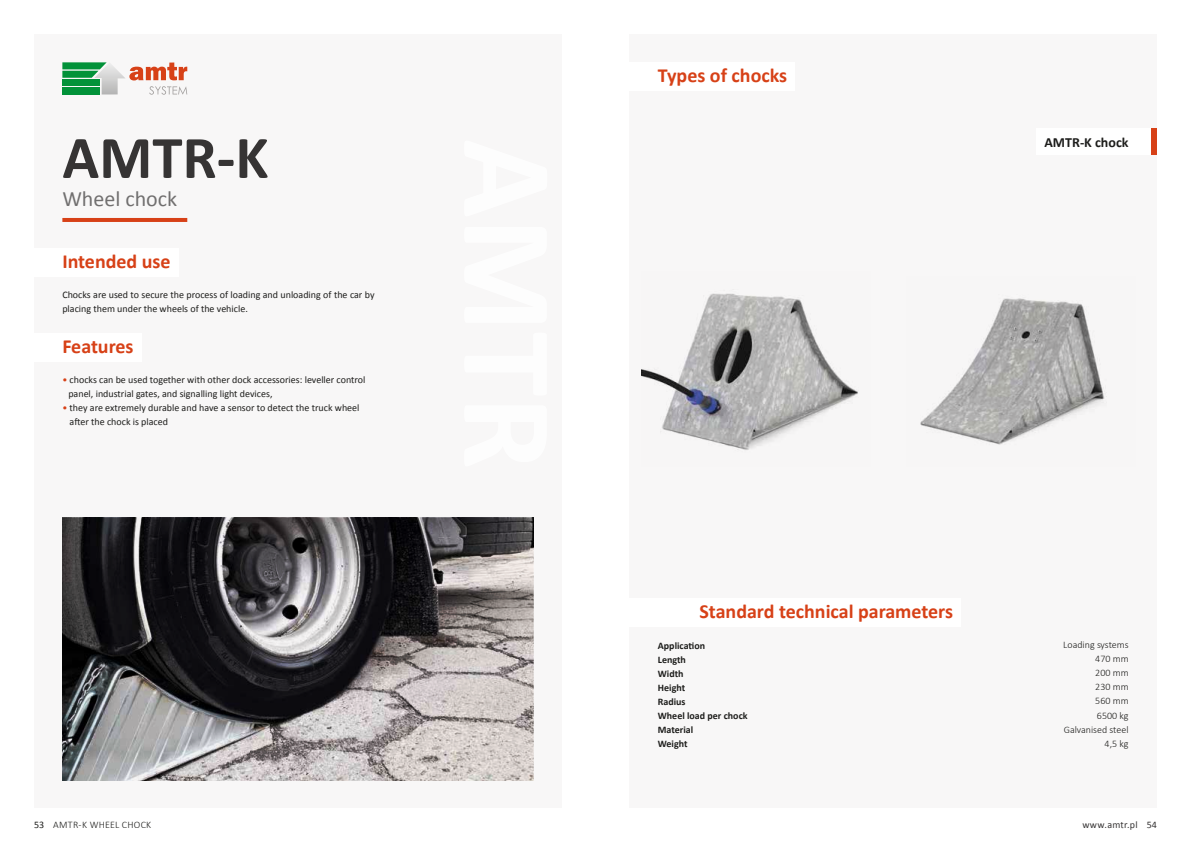
<style>
.page{position:relative;width:1191px;height:842px;background:#fff}
.page>*{position:absolute;margin:0;border:0;box-sizing:border-box;transform-origin:0 0}
.t1{font:700 60.8px "Calibri";color:#363434}
.t2{font:22px "Calibri";color:rgb(54 52 52/.7)}
.t3{font:700 20px "Calibri";color:#d74117}
.t4{font:700 14px "Calibri";color:#1d1d1b}
.t5{font:10px/14px "Calibri";color:#1d1d1b}
.t6{font:700 10px/14px "Calibri";color:#1d1d1b}
.t7{font:300 10px/14.2px "Calibri";color:#1d1d1b;text-align:right}
.t8{font:300 10px "Calibri";letter-spacing:.025em;color:#1d1d1b}
.t9{font:10px "Calibri";letter-spacing:.02em;color:#363434}
.s1{color:#d74117}
.s2{font-weight:400}
</style>
<div class="page">
<div style="left:34px;top:34px;width:527px;height:774px;background:#f8f7f7"></div>
<div style="left:629px;top:34px;width:528px;height:774px;background:#f8f7f7"></div>
<svg style="left:62px;top:518px;width:471px;height:262px;background:#6c696a"></svg>
<div style="left:1036px;top:128px;width:121px;height:27px;background:#fff"></div>
<div style="left:1151px;top:128px;width:6px;height:27px;background:#d74117"></div>
<svg style="left:62px;top:62px;width:125px;height:33px"></svg>
<hr style="left:62px;top:218px;width:125px;height:4px;background:#d74117">
<div style="left:34px;top:248px;width:144px;height:29px;background:#fff"></div>
<div style="left:34px;top:333px;width:108px;height:29px;background:#fff"></div>
<div style="left:629px;top:62px;width:166px;height:29px;background:#fff"></div>
<div style="left:629px;top:598px;width:332px;height:29px;background:#fff"></div>
<img style="left:641px;top:293px;width:217px;height:157px">
<img style="left:920px;top:298px;width:185px;height:147px">
<h1 class="t1" style="left:62px;top:115px;width:208px">AMTR-K</h1>
<h2 class="t2" style="left:62px;top:183px;width:116px">Wheel chock</h2>
<h3 class="t3" style="left:62px;top:247px;width:110px">Intended use</h3>
<p class="t5" style="left:62px;top:287px;width:314px">Chocks are used to secure the process of loading and unloading of the car by placing them under the wheels of the vehicle.</p>
<h3 class="t3" style="left:62px;top:332px;width:73px">Features</h3>
<p class="t5" style="left:68px;top:372px;width:298px;text-indent:-6px"><span class="s1">•</span> chocks can be used together with other dock accessories: leveller control panel, industrial gates, and signalling light devices,</p>
<p class="t5" style="left:70px;top:400px;width:291px;text-indent:-7px"><span class="s1">•</span> they are extremely durable and have a sensor to detect the truck wheel after the chock is placed</p>
<p class="t8" style="left:34px;top:818px;width:119px"><span class="s2">53</span> AMTR-K WHEEL CHOCK</p>
<h3 class="t3" style="left:658px;top:61px;width:131px">Types of chocks</h3>
<h3 class="t4" style="left:1044px;top:132px;width:86px">AMTR-K chock</h3>
<h3 class="t3" style="left:699px;top:597px;width:255px">Standard technical parameters</h3>
<p class="t6" style="left:658px;top:638px;width:91px">Application<br>Length<br>Width<br>Height<br>Radius<br>Wheel load per chock<br>Material<br>Weight</p>
<p class="t7" style="left:1063px;top:637px;width:67px">Loading systems<br>470 mm<br>200 mm<br>230 mm<br>560 mm<br>6500 kg<br>Galvanised steel<br>4,5 kg</p>
<p class="t9" style="left:1082px;top:818px;width:76px">www.amtr.pl 54</p>
</div>
